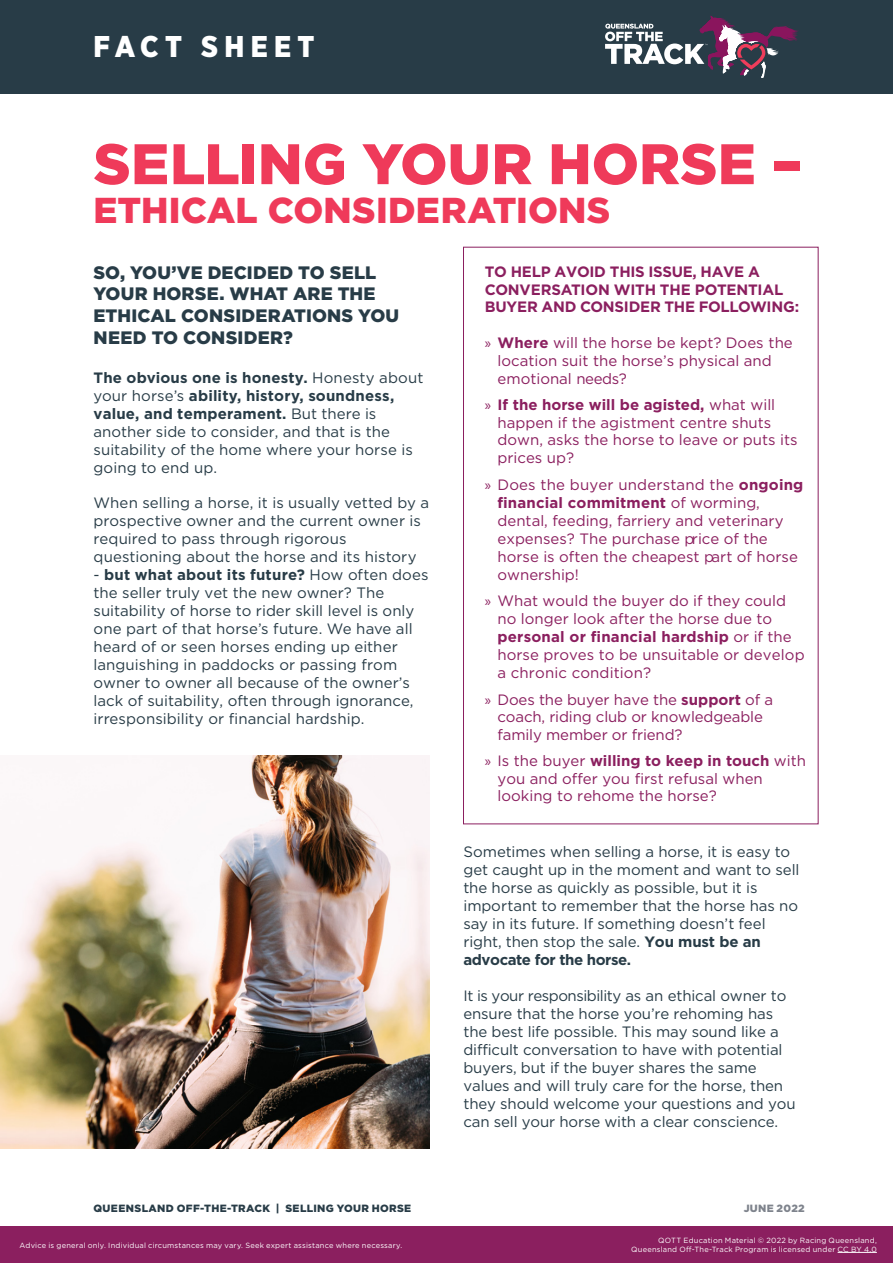
<style>
.page{position:relative;width:893px;height:1263px;background:#fff}
.page>*{position:absolute;margin:0;border:0;box-sizing:border-box;transform-origin:0 0}
.t1{font:900 57px "Gotham";color:#ef3a5a}
.t2{font:900 36px "Gotham";letter-spacing:.005em;color:#ef3a5a}
.t3{font:900 30px "Gotham Narrow";letter-spacing:.205em;color:#fff}
.t4{font:900 18px/21.6px "Gotham";letter-spacing:.01em;color:#283c47}
.t5{font:15px/18px "Gotham";color:#283c47}
.t6{font:15px/18px "Gotham";color:#8b1f5f}
.t7{font:700 15px/17.5px "Gotham";letter-spacing:-.02em;color:#8b1f5f}
.t8{font:900 10.5px "Gotham";letter-spacing:.03em;color:#283c47}
.t9{font:900 10.5px "Gotham";letter-spacing:.025em;color:#7e838c}
.t10{font:7.5px/9px "Gotham";letter-spacing:.025em;color:#fff;text-align:right}
.s1{font-weight:700}
.s2{font-family:"Myriad Pro"}
</style>
<div class="page">
<img style="left:0;top:756px;width:429px;height:392px">
<div style="left:0;top:1226px;width:893px;height:37px;background:#8b1f5f"></div>
<hr style="left:838px;top:1252px;width:39px;height:1px;background:#fff">
<div style="left:0;top:0;width:893px;height:94px;background:#283c47"></div>
<svg style="left:605px;top:16px;width:193px;height:62px"></svg>
<h3 class="t3" style="left:94px;top:27px;width:222px">FACT SHEET</h3>
<h1 class="t1" style="left:94px;top:125px;width:710px">SELLING YOUR HORSE –</h1>
<h2 class="t2" style="left:94px;top:186px;width:518px">ETHICAL CONSIDERATIONS</h2>
<p class="t4" style="left:94px;top:261px;width:307px">SO, YOU’VE DECIDED TO SELL<br>YOUR HORSE. WHAT ARE THE<br>ETHICAL CONSIDERATIONS YOU<br>NEED TO CONSIDER?</p>
<p class="t5" style="left:94px;top:369px;width:331px"><span class="s1">The obvious one is honesty.</span> Honesty about your horse’s <span class="s1">ability, history, soundness, value, and temperament.</span> But there is another side to consider, and that is the suitability of the home where your horse is going to end up.</p>
<p class="t5" style="left:94px;top:493px;width:337px">When selling a horse, it is usually vetted by a prospective owner and the current owner is required to pass through rigorous questioning about the horse and its history</p>
<p class="t5" style="left:94px;top:565px;width:337px">- <span class="s1">but what about its future?</span> How often does the seller truly vet the new owner? The suitability of horse to rider skill level is only one part of that horse’s future. We have all heard of or seen horses ending up either languishing in paddocks or passing from owner to owner all because of the owner’s lack of suitability, often through ignorance, irresponsibility or financial hardship.</p>
<p class="t7" style="left:485px;top:263px;width:316px">TO HELP AVOID THIS ISSUE, HAVE A<br>CONVERSATION WITH THE POTENTIAL<br>BUYER AND CONSIDER THE FOLLOWING:</p>
<p class="t6" style="left:497px;top:334px;width:297px;line-height:17.5px;text-indent:-13px"><span class="s2">»</span> <span class="s1">Where</span> will the horse be kept? Does the location suit the horse’s physical and emotional needs?</p>
<p class="t6" style="left:497px;top:395px;width:302px;text-indent:-13px"><span class="s2">»</span> <span class="s1">If the horse will be agisted,</span> what will happen if the agistment centre shuts down, asks the horse to leave or puts its prices up?</p>
<p class="t6" style="left:497px;top:475px;width:307px;text-indent:-13px"><span class="s2">»</span> Does the buyer understand the <span class="s1">ongoing financial commitment</span> of worming, dental, feeding, farriery and veterinary expenses? The purchase price of the horse is often the cheapest part of horse ownership!</p>
<p class="t6" style="left:497px;top:591px;width:309px;text-indent:-13px"><span class="s2">»</span> What would the buyer do if they could no longer look after the horse due to <span class="s1">personal or financial hardship</span> or if the horse proves to be unsuitable or develop a chronic condition?</p>
<p class="t6" style="left:497px;top:690px;width:277px;line-height:17.5px;text-indent:-13px"><span class="s2">»</span> Does the buyer have the <span class="s1">support</span> of a coach, riding club or knowledgeable family member or friend?</p>
<p class="t6" style="left:497px;top:752px;width:310px;line-height:17.5px;text-indent:-13px"><span class="s2">»</span> Is the buyer <span class="s1">willing to keep in touch</span> with you and offer you first refusal when looking to rehome the horse?</p>
<p class="t5" style="left:463px;top:842px;width:337px">Sometimes when selling a horse, it is easy to get caught up in the moment and want to sell the horse as quickly as possible, but it is important to remember that the horse has no say in its future. If something doesn’t feel right, then stop the sale. <span class="s1">You must be an advocate for the horse.</span></p>
<p class="t5" style="left:463px;top:986px;width:334px">It is your responsibility as an ethical owner to ensure that the horse you’re rehoming has the best life possible. This may sound like a difficult conversation to have with potential buyers, but if the buyer shares the same values and will truly care for the horse, then they should welcome your questions and you can sell your horse with a clear conscience.</p>
<p class="t8" style="left:94px;top:1201px;width:319px">QUEENSLAND OFF-THE-TRACK | SELLING YOUR HORSE</p>
<p class="t9" style="left:744px;top:1202px;width:62px">JUNE 2022</p>
<p class="t10" style="left:20px;top:1240px;width:384px">Advice is general only. Individual circumstances may vary. Seek expert assistance where necessary.</p>
<p class="t10" style="left:631px;top:1235px;width:247px">QOTT Education Material © 2022 by Racing Queensland,<br>Queensland Off-The-Track Program is licensed under CC BY 4.0</p>
</div>
